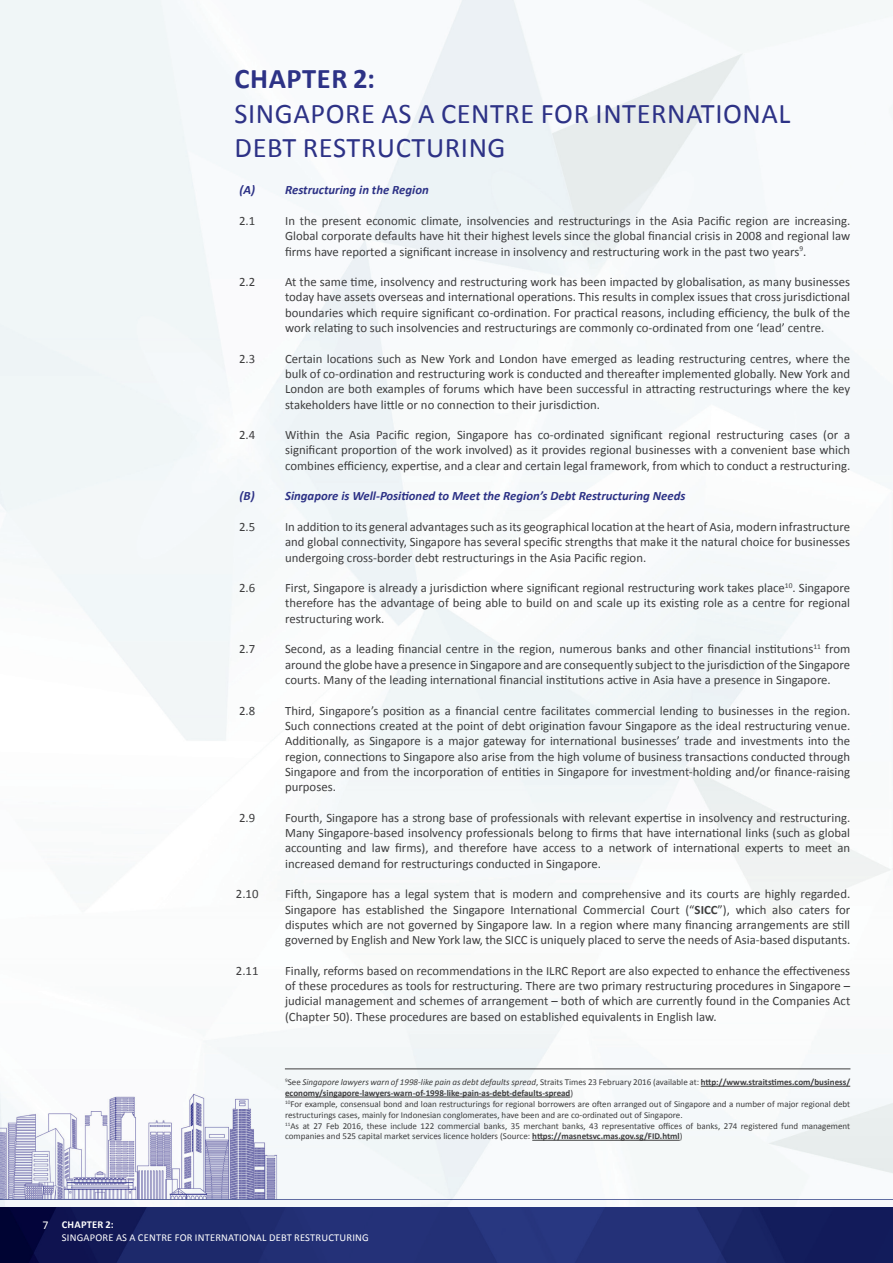
<style>
.page{position:relative;width:893px;height:1263px;background:#fff}
.page>*{position:absolute;margin:0;border:0;box-sizing:border-box;transform-origin:0 0}
.t1{font:28.5px/34.2px "Calibri";letter-spacing:.02em;color:#2d3286}
.t2{font:700 28.5px "Calibri";letter-spacing:.02em;color:#2d3286}
.t3{font:12.75px/15.3px "Calibri";color:#3e3e3f;text-align:justify}
.t4{font:italic 700 12.75px "Calibri";color:#2d3286}
.t5{font:12px "Calibri";color:#fff}
.t6{font:10.5px "Calibri";letter-spacing:.02em;color:#fff}
.t7{font:700 10.5px "Calibri";letter-spacing:.02em;color:#fff}
.t8{font:9px/10.8px "Calibri";color:#3e3e3f}
.s1{font-weight:700}
.s2{font-style:italic}
</style>
<div class="page">
<img style="left:0;top:0;width:893px;height:1263px">
<hr style="left:701px;top:1086px;width:149px;height:1px;background:#3e3e3f">
<hr style="left:285px;top:1096px;width:285px;height:1px;background:#3e3e3f">
<hr style="left:532px;top:1140px;width:148px;height:1px;background:#3e3e3f">
<hr style="left:285px;top:1068px;width:565px;height:1px;background:#3e3e3f">
<h1 class="t2" style="left:235px;top:61px;width:142px">CHAPTER 2:</h1>
<h1 class="t1" style="left:235px;top:96px;width:557px">SINGAPORE AS A CENTRE FOR INTERNATIONAL<br>DEBT RESTRUCTURING</h1>
<p class="t4" style="left:285px;top:182px;width:145px">Restructuring in the Region</p>
<p class="t3" style="left:285px;top:213px;width:567px">In the present economic climate, insolvencies and restructurings in the Asia Pacific region are increasing.<br>Global corporate defaults have hit their highest levels since the global financial crisis in 2008 and regional law firms have reported a significant increase in insolvency and restructuring work in the past two years<sup>9</sup>.</p>
<p class="t3" style="left:285px;top:274px;width:567px">At the same time, insolvency and restructuring work has been impacted by globalisation, as many businesses today have assets overseas and international operations. This results in complex issues that cross jurisdictional boundaries which require significant co-ordination. For practical reasons, including efficiency, the bulk of the work relating to such insolvencies and restructurings are commonly co-ordinated from one ‘lead’ centre.</p>
<p class="t3" style="left:285px;top:351px;width:567px">Certain locations such as New York and London have emerged as leading restructuring centres, where the bulk of co-ordination and restructuring work is conducted and thereafter implemented globally. New York and London are both examples of forums which have been successful in attracting restructurings where the key stakeholders have little or no connection to their jurisdiction.</p>
<p class="t3" style="left:285px;top:427px;width:567px">Within the Asia Pacific region, Singapore has co-ordinated significant regional restructuring cases (or a significant proportion of the work involved) as it provides regional businesses with a convenient base which combines efficiency, expertise, and a clear and certain legal framework, from which to conduct a restructuring.</p>
<p class="t4" style="left:285px;top:488px;width:402px">Singapore is Well-Positioned to Meet the Region’s Debt Restructuring Needs</p>
<p class="t3" style="left:285px;top:519px;width:567px">In addition to its general advantages such as its geographical location at the heart of Asia, modern infrastructure and global connectivity, Singapore has several specific strengths that make it the natural choice for businesses undergoing cross-border debt restructurings in the Asia Pacific region.</p>
<p class="t3" style="left:285px;top:580px;width:567px">First, Singapore is already a jurisdiction where significant regional restructuring work takes place<sup>10</sup>. Singapore therefore has the advantage of being able to build on and scale up its existing role as a centre for regional restructuring work.</p>
<p class="t3" style="left:285px;top:641px;width:567px">Second, as a leading financial centre in the region, numerous banks and other financial institutions<sup>11</sup> from around the globe have a presence in Singapore and are consequently subject to the jurisdiction of the Singapore courts. Many of the leading international financial institutions active in Asia have a presence in Singapore.</p>
<p class="t3" style="left:285px;top:703px;width:567px">Third, Singapore’s position as a financial centre facilitates commercial lending to businesses in the region.<br>Such connections created at the point of debt origination favour Singapore as the ideal restructuring venue.<br>Additionally, as Singapore is a major gateway for international businesses’ trade and investments into the region, connections to Singapore also arise from the high volume of business transactions conducted through Singapore and from the incorporation of entities in Singapore for investment-holding and/or finance-raising purposes.</p>
<p class="t3" style="left:285px;top:810px;width:567px">Fourth, Singapore has a strong base of professionals with relevant expertise in insolvency and restructuring.<br>Many Singapore-based insolvency professionals belong to firms that have international links (such as global accounting and law firms), and therefore have access to a network of international experts to meet an increased demand for restructurings conducted in Singapore.</p>
<p class="t3" style="left:285px;top:886px;width:567px">Fifth, Singapore has a legal system that is modern and comprehensive and its courts are highly regarded.<br>Singapore has established the Singapore International Commercial Court (“<span class="s1">SICC</span>”), which also caters for disputes which are not governed by Singapore law. In a region where many financing arrangements are still governed by English and New York law, the SICC is uniquely placed to serve the needs of Asia-based disputants.</p>
<p class="t3" style="left:285px;top:963px;width:567px">Finally, reforms based on recommendations in the ILRC Report are also expected to enhance the effectiveness of these procedures as tools for restructuring. There are two primary restructuring procedures in Singapore – judicial management and schemes of arrangement – both of which are currently found in the Companies Act (Chapter 50). These procedures are based on established equivalents in English law.</p>
<p class="t4" style="left:239px;top:182px;width:17px">(A)</p>
<p class="t3" style="left:239px;top:213px;width:18px">2.1</p>
<p class="t3" style="left:239px;top:274px;width:18px">2.2</p>
<p class="t3" style="left:239px;top:351px;width:18px">2.3</p>
<p class="t3" style="left:239px;top:427px;width:18px">2.4</p>
<p class="t4" style="left:240px;top:488px;width:17px">(B)</p>
<p class="t3" style="left:239px;top:519px;width:18px">2.5</p>
<p class="t3" style="left:239px;top:580px;width:18px">2.6</p>
<p class="t3" style="left:239px;top:641px;width:18px">2.7</p>
<p class="t3" style="left:239px;top:703px;width:18px">2.8</p>
<p class="t3" style="left:239px;top:810px;width:18px">2.9</p>
<p class="t3" style="left:236px;top:886px;width:24px">2.10</p>
<p class="t3" style="left:236px;top:963px;width:24px">2.11</p>
<p class="t8" style="left:285px;top:1077px;width:567px"><sup>9</sup>See <span class="s2">Singapore lawyers warn of 1998-like pain as debt defaults spread</span>, Straits Times 23 February 2016 (available at: <span class="s1">http://www.straitstimes.com/business/ economy/singapore-lawyers-warn-of-1998-like-pain-as-debt-defaults-spread</span>)<br><sup>10</sup>For example, consensual bond and loan restructurings for regional borrowers are often arranged out of Singapore and a number of major regional debt restructurings cases, mainly for Indonesian conglomerates, have been and are co-ordinated out of Singapore.<br><sup>11</sup>As at 27 Feb 2016, these include 122 commercial banks, 35 merchant banks, 43 representative offices of banks, 274 registered fund management companies and 525 capital market services licence holders (Source: <span class="s1">https://masnetsvc.mas.gov.sg/FID.html</span>)</p>
<p class="t5" style="left:43px;top:1218px;width:8px">7</p>
<p class="t7" style="left:62px;top:1218px;width:53px">CHAPTER 2:</p>
<p class="t6" style="left:62px;top:1231px;width:308px">SINGAPORE AS A CENTRE FOR INTERNATIONAL DEBT RESTRUCTURING</p>
</div>
